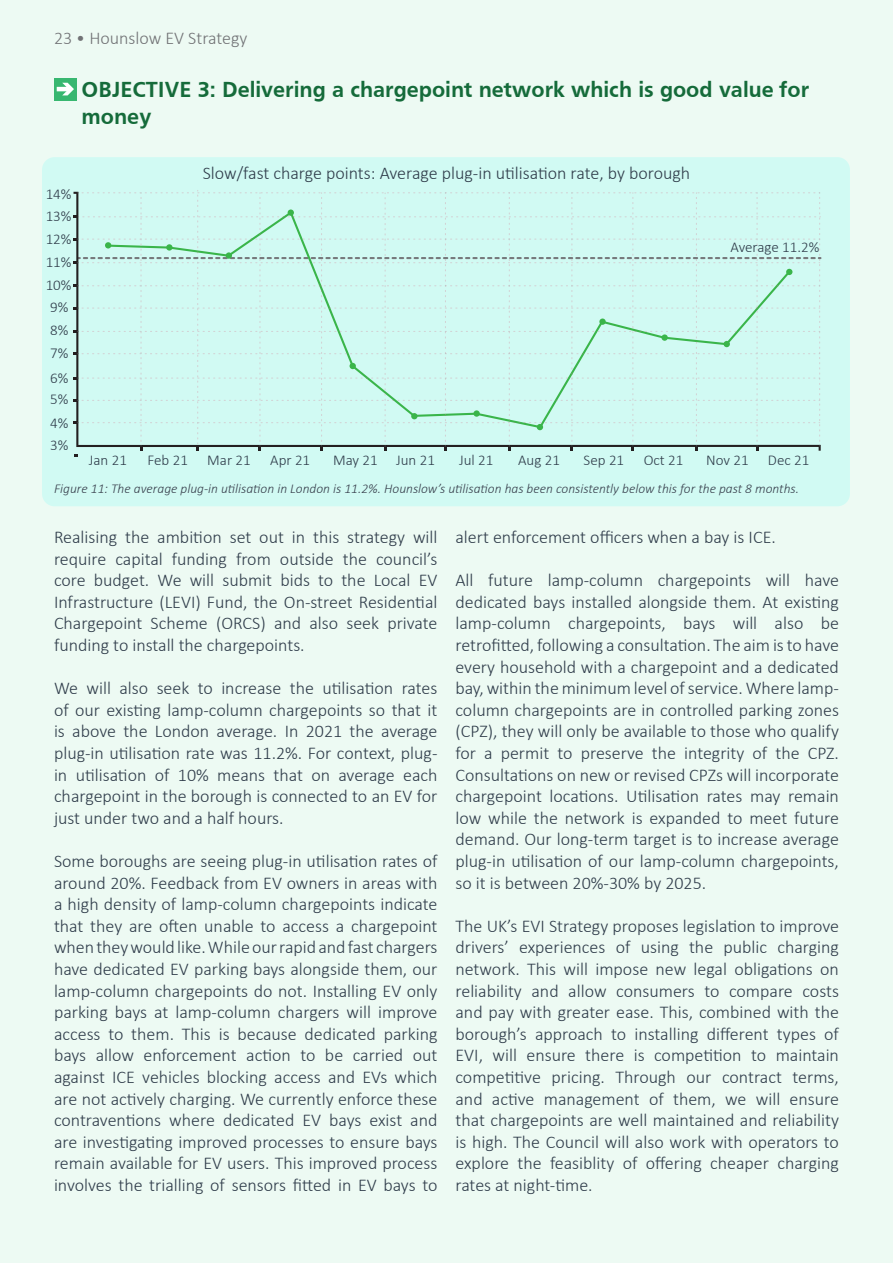
<style>
.page{position:relative;width:893px;height:1263px;background:#edfaf3}
.page>*{position:absolute;margin:0;border:0;box-sizing:border-box;transform-origin:0 0}
.t1{font:700 22.5px/27px "Frutiger";color:#156b3a}
.t2{font:300 18px/21.6px "Calibri";color:#2f3c4a;text-align:justify}
.t3{font:300 18px "Calibri";color:#717275}
.t4{font:300 15px "Calibri";color:#2f3c4a}
.t5{font:italic 300 13.5px "Calibri";color:#38404d}
</style>
<div class="page">
<div style="left:42px;top:157px;width:808px;height:349px;background:#d1faf3;border-radius:12px"></div>
<div style="left:54px;top:78px;width:23px;height:22px;background:#38b770"></div>
<hr style="left:57px;top:87px;width:13px;height:4px;background:#fff">
<svg style="left:62px;top:83px;width:12px;height:12px"></svg>
<svg style="left:74px;top:190px;width:747px;height:267px"></svg>
<p class="t3" style="left:54px;top:27px;width:195px">23 • Hounslow EV Strategy</p>
<p class="t1" style="left:82px;top:76px;width:729px">OBJECTIVE 3: Delivering a chargepoint network which is good value for money</p>
<p class="t4" style="left:46px;top:184px;width:27px">14%</p>
<p class="t4" style="left:46px;top:207px;width:27px">13%</p>
<p class="t4" style="left:46px;top:230px;width:27px">12%</p>
<p class="t4" style="left:46px;top:253px;width:27px">11%</p>
<p class="t4" style="left:46px;top:275px;width:27px">10%</p>
<p class="t4" style="left:50px;top:298px;width:20px">9%</p>
<p class="t4" style="left:50px;top:321px;width:20px">8%</p>
<p class="t4" style="left:50px;top:344px;width:20px">7%</p>
<p class="t4" style="left:50px;top:368px;width:20px">6%</p>
<p class="t4" style="left:50px;top:390px;width:20px">5%</p>
<p class="t4" style="left:50px;top:414px;width:20px">4%</p>
<p class="t4" style="left:50px;top:436px;width:20px">3%</p>
<p class="t2" style="left:203px;top:162px;width:489px">Slow/fast charge points: Average plug-in utilisation rate, by borough</p>
<p class="t4" style="left:730px;top:238px;width:90px">Average 11.2%</p>
<p class="t4" style="left:89px;top:450px;width:40px">Jan 21</p>
<p class="t4" style="left:148px;top:450px;width:42px">Feb 21</p>
<p class="t4" style="left:207px;top:450px;width:45px">Mar 21</p>
<p class="t4" style="left:270px;top:450px;width:42px">Apr 21</p>
<p class="t4" style="left:333px;top:450px;width:46px">May 21</p>
<p class="t4" style="left:396px;top:450px;width:40px">Jun 21</p>
<p class="t4" style="left:459px;top:450px;width:36px">Jul 21</p>
<p class="t4" style="left:518px;top:450px;width:43px">Aug 21</p>
<p class="t4" style="left:584px;top:450px;width:42px">Sep 21</p>
<p class="t4" style="left:644px;top:450px;width:41px">Oct 21</p>
<p class="t4" style="left:706px;top:450px;width:44px">Nov 21</p>
<p class="t4" style="left:768px;top:450px;width:43px">Dec 21</p>
<p class="t5" style="left:54px;top:480px;width:747px">Figure 11: The average plug-in utilisation in London is 11.2%. Hounslow’s utilisation has been consistently below this for the past 8 months.</p>
<p class="t2" style="left:54px;top:526px;width:385px">Realising the ambition set out in this strategy will require capital funding from outside the council’s core budget. We will submit bids to the Local EV Infrastructure (LEVI) Fund, the On-street Residential Chargepoint Scheme (ORCS) and also seek private funding to install the chargepoints.</p>
<p class="t2" style="left:54px;top:677px;width:385px">We will also seek to increase the utilisation rates of our existing lamp-column chargepoints so that it is above the London average. In 2021 the average plug-in utilisation rate was 11.2%. For context, plug&shy;in utilisation of 10% means that on average each chargepoint in the borough is connected to an EV for just under two and a half hours.</p>
<p class="t2" style="left:54px;top:850px;width:385px">Some boroughs are seeing plug-in utilisation rates of around 20%. Feedback from EV owners in areas with a high density of lamp-column chargepoints indicate that they are often unable to access a chargepoint when they would like. While our rapid and fast chargers have dedicated EV parking bays alongside them, our lamp-column chargepoints do not. Installing EV only parking bays at lamp-column chargers will improve access to them. This is because dedicated parking bays allow enforcement action to be carried out against ICE vehicles blocking access and EVs which are not actively charging. We currently enforce these contraventions where dedicated EV bays exist and are investigating improved processes to ensure bays remain available for EV users. This improved process involves the trialling of sensors fitted in EV bays to</p>
<p class="t2" style="left:455px;top:526px;width:322px">alert enforcement officers when a bay is ICE.</p>
<p class="t2" style="left:455px;top:569px;width:385px">All future lamp-column chargepoints will have dedicated bays installed alongside them. At existing lamp-column chargepoints, bays will also be retrofitted, following a consultation. The aim is to have every household with a chargepoint and a dedicated bay, within the minimum level of service. Where lamp&shy;column chargepoints are in controlled parking zones (CPZ), they will only be available to those who qualify for a permit to preserve the integrity of the CPZ.<br>Consultations on new or revised CPZs will incorporate chargepoint locations. Utilisation rates may remain low while the network is expanded to meet future demand. Our long-term target is to increase average plug-in utilisation of our lamp-column chargepoints, so it is between 20%-30% by 2025.</p>
<p class="t2" style="left:455px;top:915px;width:385px">The UK’s EVI Strategy proposes legislation to improve drivers’ experiences of using the public charging network. This will impose new legal obligations on reliability and allow consumers to compare costs and pay with greater ease. This, combined with the borough’s approach to installing different types of EVI, will ensure there is competition to maintain competitive pricing. Through our contract terms, and active management of them, we will ensure that chargepoints are well maintained and reliability is high. The Council will also work with operators to explore the feasiblity of offering cheaper charging rates at night-time.</p>
</div>
